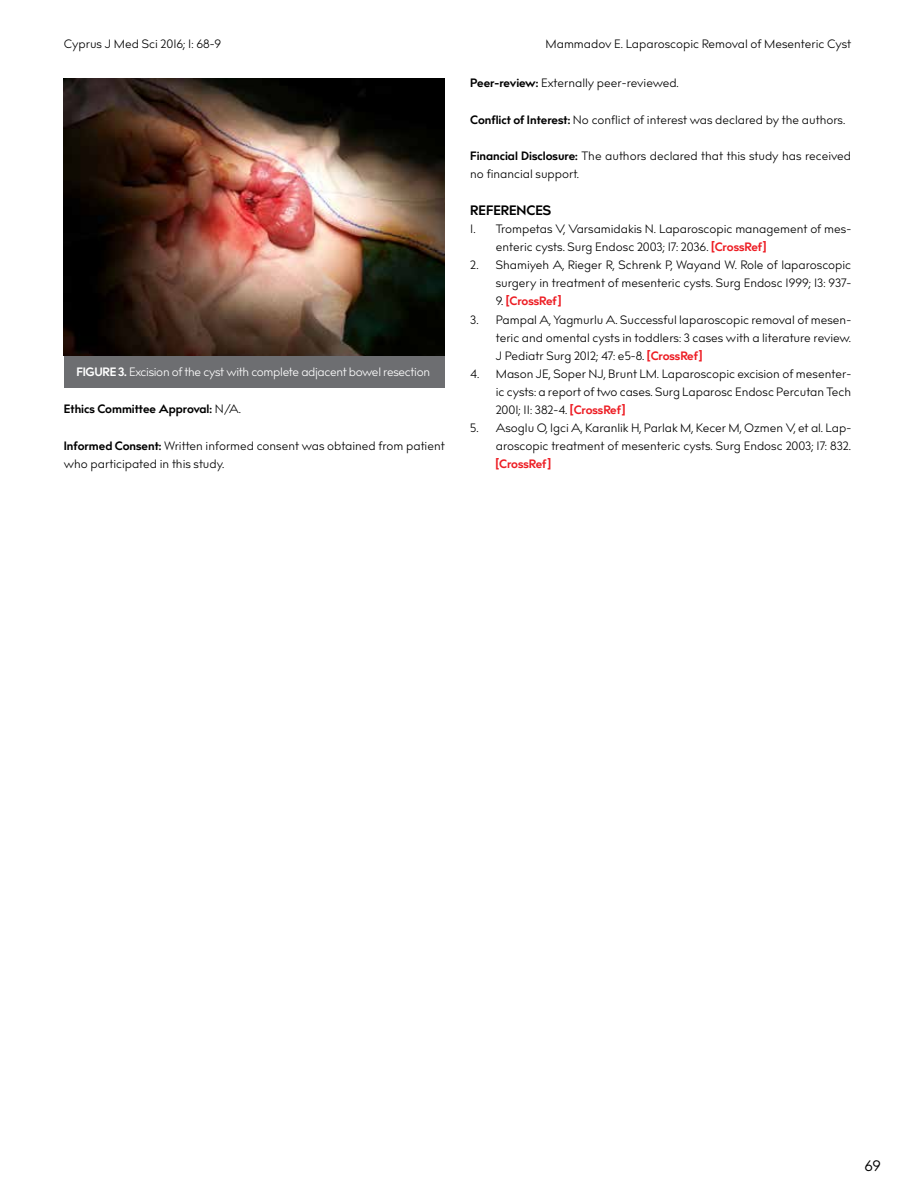
<style>
.page{position:relative;width:915px;height:1191px;background:#fff}
.page>*{position:absolute;margin:0;border:0;box-sizing:border-box;transform-origin:0 0}
.t1{font:15px "billcorporatenarrow";color:#000}
.t2{font:700 13.5px "billcorporatenarrow";color:#000}
.t3{font:12px/18px "billcorporatenarrow";color:#000}
.t4{font:12px "billcorporatenarrow";letter-spacing:-.025em;color:#fff}
.t5{font:700 12px "billcorporatenarrow";color:#000}
.t6{font:700 12px "billcorporatenarrow";letter-spacing:-.005em;color:#ed1d24}
.s1{font-weight:700}
.s2{font-weight:400}
.s3{font-weight:700;color:#ed1d24}
.s4{font-weight:400;color:#000}
</style>
<div class="page">
<img style="left:64px;top:79px;width:380px;height:277px">
<div style="left:64px;top:356px;width:380px;height:31px;background:#6d6e71"></div>
<p class="t3" style="left:64px;top:35px;width:159px">Cyprus J Med Sci 2016; 1: 68-9</p>
<p class="t3" style="left:545px;top:35px;width:307px">Mammadov E. Laparoscopic Removal of Mesenteric Cyst</p>
<p class="t4" style="left:77px;top:363px;width:355px"><span class="s1">FIGURE 3.</span> Excision of the cyst with complete adjacent bowel resection</p>
<p class="t5" style="left:64px;top:400px;width:178px">Ethics Committee Approval: <span class="s2">N/A.</span></p>
<p class="t3" style="left:64px;top:436px;width:382px"><span class="s1">Informed Consent:</span> Written informed consent was obtained from patient who participated in this study.</p>
<p class="t3" style="left:470px;top:75px;width:210px"><span class="s1">Peer-review:</span> Externally peer-reviewed.</p>
<p class="t3" style="left:470px;top:111px;width:376px"><span class="s1">Conflict of Interest:</span> No conflict of interest was declared by the authors.</p>
<p class="t3" style="left:470px;top:147px;width:382px"><span class="s1">Financial Disclosure:</span> The authors declared that this study has received no financial support.</p>
<p class="t2" style="left:470px;top:201px;width:82px">REFERENCES</p>
<p class="t3" style="left:495px;top:220px;width:357px;text-indent:-26px">1. Trompetas V, Varsamidakis N. Laparoscopic management of mes&shy;enteric cysts. Surg Endosc 2003; 17: 2036. <span class="s3">[CrossRef]</span></p>
<p class="t3" style="left:470px;top:257px;width:382px;text-align:right">2. Shamiyeh A, Rieger R, Schrenk P, Wayand W. Role of laparoscopic surgery in treatment of mesenteric cysts. Surg Endosc 1999; 13: 937-</p>
<p class="t6" style="left:495px;top:293px;width:67px"><span class="s4">9.</span> [CrossRef]</p>
<p class="t3" style="left:495px;top:311px;width:357px;text-align:justify;text-indent:-26px">3. Pampal A, Yagmurlu A. Successful laparoscopic removal of mesen&shy;teric and omental cysts in toddlers: 3 cases with a literature review.<br>J Pediatr Surg 2012; 47: e5-8. <span class="s3">[CrossRef]</span></p>
<p class="t3" style="left:495px;top:365px;width:357px;text-align:justify;text-indent:-26px">4. Mason JE, Soper NJ, Brunt LM. Laparoscopic excision of mesenter&shy;ic cysts: a report of two cases. Surg Laparosc Endosc Percutan Tech 2001; 11: 382-4. <span class="s3">[CrossRef]</span></p>
<p class="t3" style="left:470px;top:419px;width:382px;text-align:right">5. Asoglu O, Igci A, Karanlik H, Parlak M, Kecer M, Ozmen V, et al. Lap&shy;aroscopic treatment of mesenteric cysts. Surg Endosc 2003; 17: 832.</p>
<p class="t6" style="left:495px;top:455px;width:57px">[CrossRef]</p>
<p class="t1" style="left:864px;top:1155px;width:18px">69</p>
</div>
